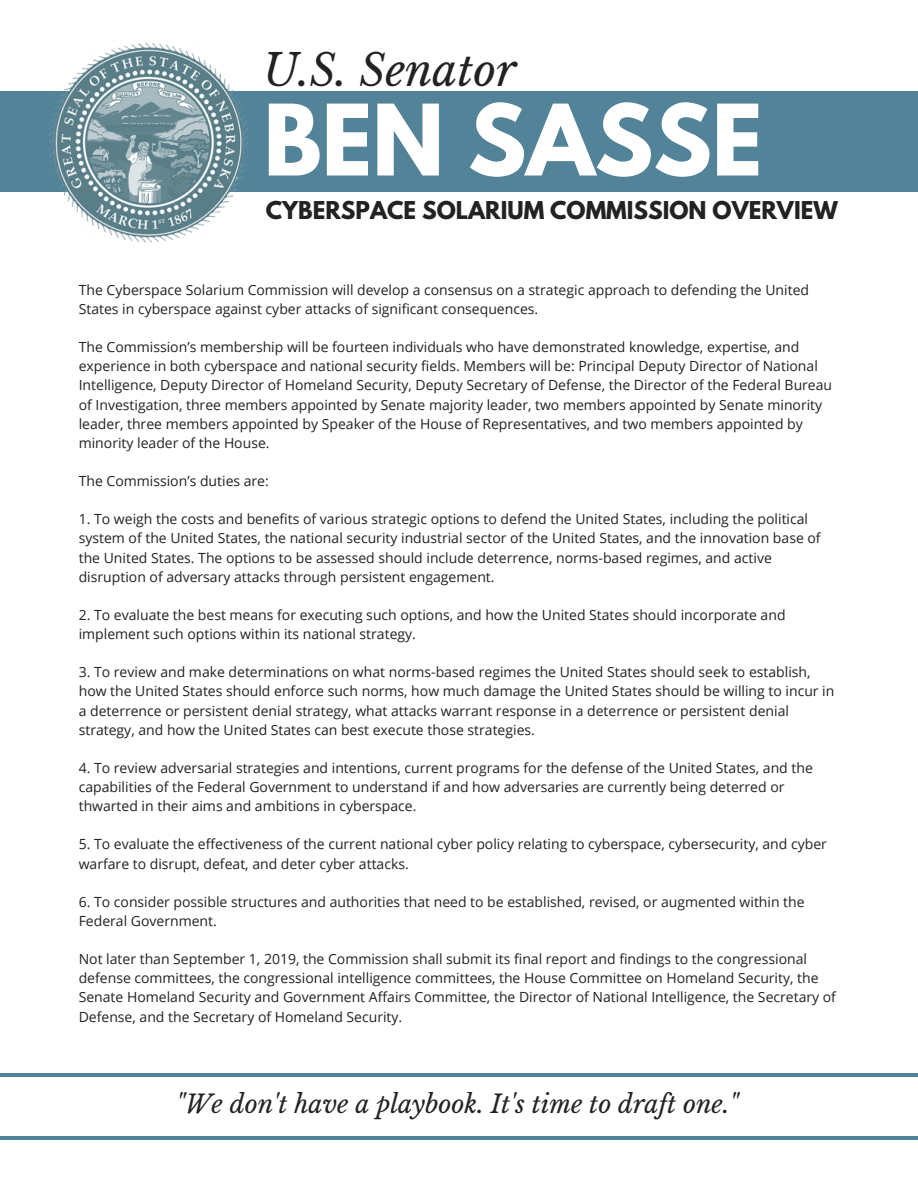
<style>
.page{position:relative;width:918px;height:1188px;background:#fff}
.page>*{position:absolute;margin:0;border:0;box-sizing:border-box;transform-origin:0 0}
.t1{font:700 87.15px "League Spartan";color:#fff}
.t2{font:italic 43.65px "Libre Baskerville";color:#222}
.t3{font:italic 24.9px "Libre Baskerville";color:#222}
.t4{font:700 21.75px "League Spartan";color:#222}
.t5{font:13.95px/19.2px "Open Sans";color:#222}
</style>
<div class="page">
<div style="left:0;top:91px;width:918px;height:100px;background:#528399"></div>
<img style="left:50px;top:43px;width:199px;height:200px">
<hr style="left:0;top:1136px;width:918px;height:4px;background:#528399">
<hr style="left:0;top:1073px;width:918px;height:4px;background:#528399">
<h2 class="t2" style="left:263px;top:43px;width:255px">U.S. Senator</h2>
<h1 class="t1" style="left:264px;top:97px;width:500px">BEN SASSE</h1>
<h3 class="t4" style="left:266px;top:200px;width:573px">CYBERSPACE SOLARIUM COMMISSION OVERVIEW</h3>
<p class="t5" style="left:79px;top:280px;width:732px">The Cyberspace Solarium Commission will develop a consensus on a strategic approach to defending the United<br>States in cyberspace against cyber attacks of significant consequences.</p>
<p class="t5" style="left:79px;top:337px;width:755px">The Commission’s membership will be fourteen individuals who have demonstrated knowledge, expertise, and experience in both cyberspace and national security fields. Members will be: Principal Deputy Director of National Intelligence, Deputy Director of Homeland Security, Deputy Secretary of Defense, the Director of the Federal Bureau of Investigation, three members appointed by Senate majority leader, two members appointed by Senate minority leader, three members appointed by Speaker of the House of Representatives, and two members appointed by minority leader of the House.</p>
<p class="t5" style="left:79px;top:471px;width:192px">The Commission’s duties are:</p>
<p class="t5" style="left:79px;top:509px;width:743px">1. To weigh the costs and benefits of various strategic options to defend the United States, including the political system of the United States, the national security industrial sector of the United States, and the innovation base of the United States. The options to be assessed should include deterrence, norms-based regimes, and active disruption of adversary attacks through persistent engagement.</p>
<p class="t5" style="left:79px;top:605px;width:708px">2. To evaluate the best means for executing such options, and how the United States should incorporate and implement such options within its national strategy.</p>
<p class="t5" style="left:79px;top:662px;width:757px">3. To review and make determinations on what norms-based regimes the United States should seek to establish, how the United States should enforce such norms, how much damage the United States should be willing to incur in a deterrence or persistent denial strategy, what attacks warrant response in a deterrence or persistent denial strategy, and how the United States can best execute those strategies.</p>
<p class="t5" style="left:79px;top:758px;width:736px">4. To review adversarial strategies and intentions, current programs for the defense of the United States, and the capabilities of the Federal Government to understand if and how adversaries are currently being deterred or thwarted in their aims and ambitions in cyberspace.</p>
<p class="t5" style="left:79px;top:834px;width:750px">5. To evaluate the effectiveness of the current national cyber policy relating to cyberspace, cybersecurity, and cyber warfare to disrupt, defeat, and deter cyber attacks.</p>
<p class="t5" style="left:79px;top:892px;width:727px">6. To consider possible structures and authorities that need to be established, revised, or augmented within the<br>Federal Government.</p>
<p class="t5" style="left:79px;top:949px;width:759px">Not later than September 1, 2019, the Commission shall submit its final report and findings to the congressional defense committees, the congressional intelligence committees, the House Committee on Homeland Security, the Senate Homeland Security and Government Affairs Committee, the Director of National Intelligence, the Secretary of Defense, and the Secretary of Homeland Security.</p>
<h3 class="t3" style="left:176px;top:1088px;width:564px">"We don't have a playbook. It's time to draft one."</h3>
</div>
